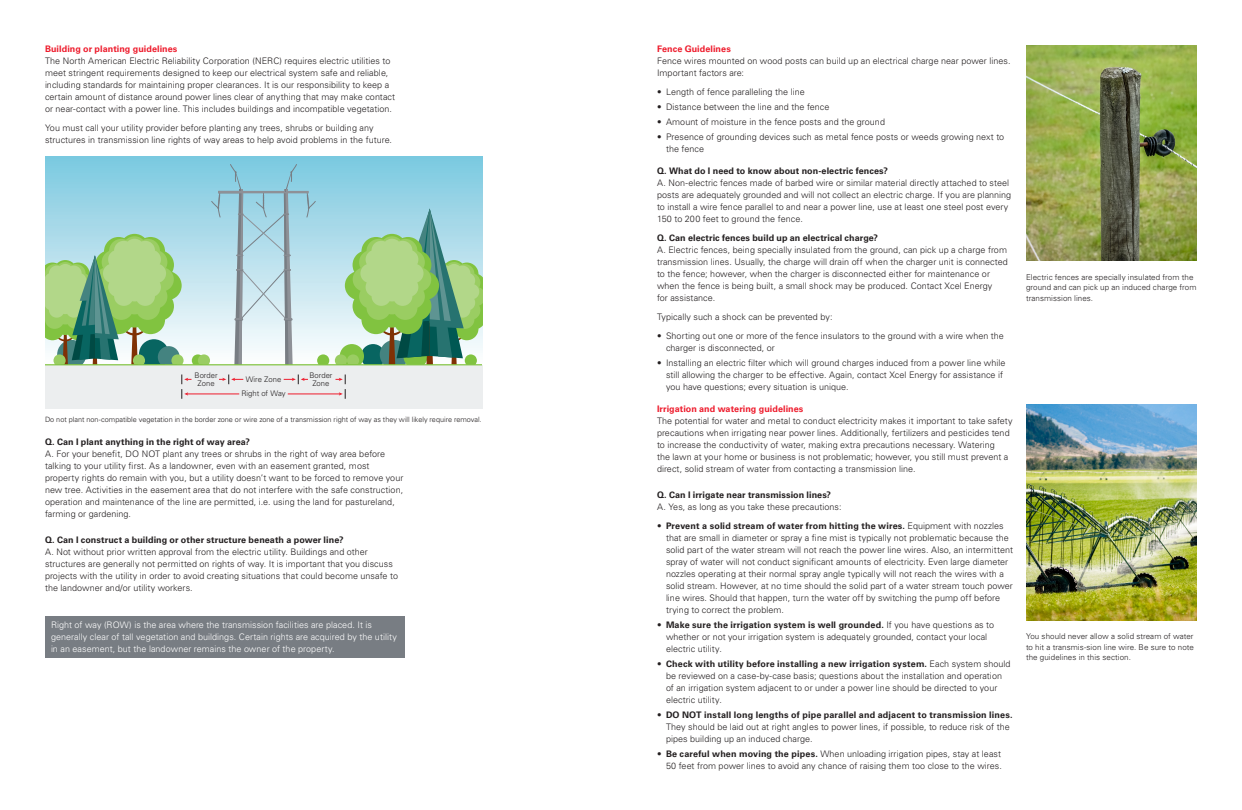
<style>
.page{position:relative;width:1242px;height:810px;background:#fff}
.page>*{position:absolute;margin:0;border:0;box-sizing:border-box;transform-origin:0 0}
.Text{font:300 9px/12px "Univers LT Std";letter-spacing:.005em;color:#231f20}
.Bullet{font:300 9px/12px "Univers LT Std";letter-spacing:.005em;color:#231f20}
.TextHead{font:300 9px/12px "Univers LT Std";letter-spacing:.005em;color:#231f20}
.MoreInformationText{font:300 9px/12px "Univers LT Std";letter-spacing:.005em;color:#fff}
.TextHead-2{font:700 9px "Univers LT Std";letter-spacing:.005em;color:#231f20}
.TextHead-3{font:700 9px "Univers LT Std";letter-spacing:.005em;color:#ee1b2c}
.Text-2{font:300 8px/10.5px "Univers LT Std";letter-spacing:.005em;color:#231f20}
.t1{font:300 7.7px/8.1px "Univers LT Std";color:#231f20;text-align:center}
.t2{font:300 7.3px "Univers LT Std";color:#231f20}
.s1{font-weight:700}
</style>
<div class="page">
<img style="left:1026px;top:45px;width:171px;height:216px">
<img style="left:1026px;top:405px;width:171px;height:216px">
<div style="left:45px;top:156px;width:437px;height:209px;background:linear-gradient(to bottom,#7bc8df,#fdfdfd)"></div>
<div style="left:45px;top:365px;width:437px;height:43px;background:#eceeef"></div>
<svg style="left:335px;top:209px;width:147px;height:155px;background:#90c198"></svg>
<svg style="left:45px;top:234px;width:139px;height:130px;background:#92c08f"></svg>
<svg style="left:192px;top:164px;width:137px;height:200px;background:#b6d9e3"></svg>
<hr style="left:45px;top:364px;width:437px;height:1px;background:#81c340">
<svg style="left:219px;top:375px;width:24px;height:9px"></svg>
<hr style="left:187px;top:394px;width:52px;height:1px;background:#ee1b2c">
<svg style="left:182px;top:375px;width:10px;height:24px"></svg>
<svg style="left:284px;top:375px;width:24px;height:9px"></svg>
<hr style="left:288px;top:394px;width:52px;height:1px;background:#ee1b2c">
<svg style="left:336px;top:375px;width:10px;height:24px"></svg>
<div style="left:45px;top:617px;width:360px;height:41px;background:#787d83"></div>
<p class="TextHead-3" style="left:45px;top:43px;width:134px">Building or planting guidelines</p>
<p class="Text" style="left:45px;top:54px;width:352px">The North American Electric Reliability Corporation (NERC) requires electric utilities to meet stringent requirements designed to keep our electrical system safe and reliable, including standards for maintaining proper clearances. It is our responsibility to keep a certain amount of distance around power lines clear of anything that may make contact or near-contact with a power line. This includes buildings and incompatible vegetation.</p>
<p class="Text" style="left:45px;top:121px;width:349px">You must call your utility provider before planting any trees, shrubs or building any structures in transmission line rights of way areas to help avoid problems in the future.</p>
<p class="t1" style="left:194px;top:371px;width:25px">Border<br>Zone</p>
<p class="t1" style="left:309px;top:371px;width:25px">Border<br>Zone</p>
<p class="t1" style="left:241px;top:390px;width:46px">Right of Way</p>
<p class="t1" style="left:246px;top:375px;width:37px">Wire Zone</p>
<p class="t2" style="left:45px;top:415px;width:438px">Do not plant non-compatible vegetation in the border zone or wire zone of a transmission right of way as they will likely require removal.</p>
<p class="TextHead-2" style="left:45px;top:436px;width:206px">Q. Can I plant anything in the right of way area?</p>
<p class="Text" style="left:45px;top:447px;width:360px">A. For your benefit, DO NOT plant any trees or shrubs in the right of way area before talking to your utility first. As a landowner, even with an easement granted, most property rights do remain with you, but a utility doesn’t want to be forced to remove your new tree. Activities in the easement area that do not interfere with the safe construction, operation and maintenance of the line are permitted, i.e. using the land for pastureland, farming or gardening.</p>
<p class="TextHead-2" style="left:45px;top:534px;width:300px">Q. Can I construct a building or other structure beneath a power line?</p>
<p class="Text" style="left:45px;top:545px;width:355px">A. Not without prior written approval from the electric utility. Buildings and other structures are generally not permitted on rights of way. It is important that you discuss projects with the utility in order to avoid creating situations that could become unsafe to the landowner and/or utility workers.</p>
<p class="MoreInformationText" style="left:51px;top:619px;width:347px">Right of way (ROW) is the area where the transmission facilities are placed. It is generally clear of tall vegetation and buildings. Certain rights are acquired by the utility in an easement, but the landowner remains the owner of the property.</p>
<p class="TextHead-3" style="left:657px;top:43px;width:75px">Fence Guidelines</p>
<p class="Text" style="left:657px;top:54px;width:355px">Fence wires mounted on wood posts can build up an electrical charge near power lines.<br>Important factors are:</p>
<p class="Bullet" style="left:657px;top:85px;width:149px">• Length of fence paralleling the line</p>
<p class="Bullet" style="left:657px;top:100px;width:174px">• Distance between the line and the fence</p>
<p class="Bullet" style="left:657px;top:115px;width:230px">• Amount of moisture in the fence posts and the ground</p>
<p class="Bullet" style="left:666px;top:131px;width:340px;text-indent:-9px">• Presence of grounding devices such as metal fence posts or weeds growing next to the fence</p>
<p class="TextHead" style="left:657px;top:165px;width:356px"><span class="s1">Q. What do I need to know about non-electric fences?<br></span>A. Non-electric fences made of barbed wire or similar material directly attached to steel posts are adequately grounded and will not collect an electric charge. If you are planning to install a wire fence parallel to and near a power line, use at least one steel post every 150 to 200 feet to ground the fence.</p>
<p class="TextHead-2" style="left:657px;top:232px;width:223px">Q. Can electric fences build up an electrical charge?</p>
<p class="Text" style="left:657px;top:244px;width:352px">A. Electric fences, being specially insulated from the ground, can pick up a charge from transmission lines. Usually, the charge will drain off when the charger unit is connected to the fence; however, when the charger is disconnected either for maintenance or when the fence is being built, a small shock may be produced. Contact Xcel Energy<br>for assistance.</p>
<p class="Text" style="left:657px;top:311px;width:177px">Typically such a shock can be prevented by:</p>
<p class="Bullet" style="left:666px;top:330px;width:339px;text-indent:-9px">• Shorting out one or more of the fence insulators to the ground with a wire when the charger is disconnected, or</p>
<p class="Bullet" style="left:666px;top:357px;width:341px;text-indent:-9px">• Installing an electric filter which will ground charges induced from a power line while still allowing the charger to be effective. Again, contact Xcel Energy for assistance if you have questions; every situation is unique.</p>
<p class="TextHead-3" style="left:657px;top:403px;width:148px">Irrigation and watering guidelines</p>
<p class="Text" style="left:657px;top:415px;width:357px">The potential for water and metal to conduct electricity makes it important to take safety precautions when irrigating near power lines. Additionally, fertilizers and pesticides tend to increase the conductivity of water, making extra precautions necessary. Watering<br>the lawn at your home or business is not problematic; however, you still must prevent a direct, solid stream of water from contacting a transmission line.</p>
<p class="TextHead-2" style="left:657px;top:489px;width:176px">Q. Can I irrigate near transmission lines?</p>
<p class="Text" style="left:657px;top:501px;width:186px">A. Yes, as long as you take these precautions:</p>
<p class="Bullet" style="left:666px;top:520px;width:349px;text-indent:-9px">• <span class="s1">Prevent a solid stream of water from hitting the wires.</span> Equipment with nozzles that are small in diameter or spray a fine mist is typically not problematic because the solid part of the water stream will not reach the power line wires. Also, an intermittent spray of water will not conduct significant amounts of electricity. Even large diameter nozzles operating at their normal spray angle typically will not reach the wires with a solid stream. However, at no time should the solid part of a water stream touch power line wires. Should that happen, turn the water off by switching the pump off before trying to correct the problem.</p>
<p class="Bullet" style="left:666px;top:619px;width:330px;text-indent:-9px">• <span class="s1">Make sure the irrigation system is well grounded.</span> If you have questions as to whether or not your irrigation system is adequately grounded, contact your local electric utility.</p>
<p class="Bullet" style="left:666px;top:658px;width:346px;text-indent:-9px">• <span class="s1">Check with utility before installing a new irrigation system.</span> Each system should be reviewed on a case-by-case basis; questions about the installation and operation of an irrigation system adjacent to or under a power line should be directed to your electric utility.</p>
<p class="Bullet" style="left:666px;top:709px;width:348px;text-indent:-9px">• <span class="s1">DO NOT install long lengths of pipe parallel and adjacent to transmission lines.<br></span>They should be laid out at right angles to power lines, if possible, to reduce risk of the pipes building up an induced charge.</p>
<p class="Bullet" style="left:657px;top:748px;width:346px;text-align:right">• <span class="s1">Be careful when moving the pipes.</span> When unloading irrigation pipes, stay at least<br>50 feet from power lines to avoid any chance of raising them too close to the wires.</p>
<p class="Text-2" style="left:1026px;top:272px;width:172px">Electric fences are specially insulated from the ground and can pick up an induced charge from transmission lines.</p>
<p class="Text-2" style="left:1026px;top:631px;width:169px;text-align:justify">You should never allow a solid stream of water to hit a transmis-sion line wire. Be sure to note the guidelines in this section.</p>
</div>
